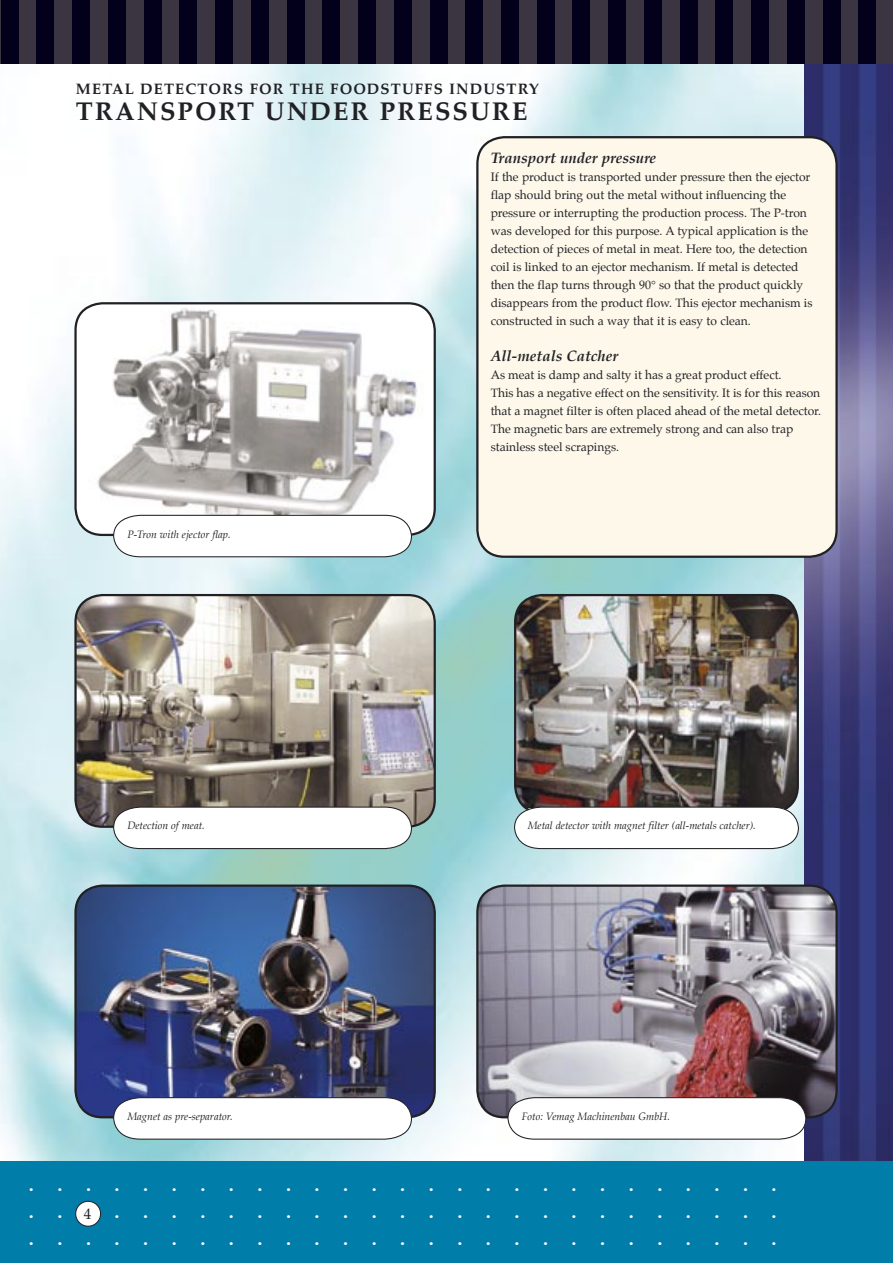
<style>
.page{position:relative;width:893px;height:1263px;background:#fff}
.page>*{position:absolute;margin:0;border:0;box-sizing:border-box;transform-origin:0 0}
.Normaal{font:25.5px "Palatino";color:#fff}
.Normaal-2{font:700 25.5px "Palatino";letter-spacing:.075em;color:#212125}
.Normaal-3{font:italic 700 15px "Palatino";color:#212125}
.Normaal-4{font:700 15px "Palatino";letter-spacing:.075em;color:#212125}
.Normaal-5{font:15px "Palatino";color:#212125}
.Normaal-6{font:12px/18px "Palatino";color:#212125}
.Normaal-7{font:italic 10.5px "Palatino";color:#212125}
</style>
<div class="page">
<img style="left:0;top:64px;width:805px;height:1097px">
<img style="left:805px;top:64px;width:88px;height:1097px">
<div style="left:0;top:1161px;width:893px;height:102px;background:#007ea9"></div>
<div style="left:76px;top:1201px;width:25px;height:25px;background:#fff;border-radius:50%"></div>
<div style="left:75px;top:1201px;width:26px;height:26px;border:1px solid #212125;border-radius:50%"></div>
<div style="left:475px;top:135px;width:364px;height:422px;background:#fdf8ea"></div>
<svg style="left:73px;top:301px;width:364px;height:234px"></svg>
<svg style="left:113px;top:514px;width:299px;height:43px"></svg>
<img style="left:73px;top:593px;width:364px;height:234px">
<svg style="left:113px;top:806px;width:299px;height:42px"></svg>
<img style="left:73px;top:883px;width:364px;height:234px">
<svg style="left:113px;top:1096px;width:299px;height:43px"></svg>
<img style="left:475px;top:883px;width:364px;height:234px">
<svg style="left:507px;top:1096px;width:300px;height:43px"></svg>
<img style="left:513px;top:593px;width:287px;height:220px">
<svg style="left:513px;top:806px;width:286px;height:42px"></svg>
<div style="left:0;top:0;width:893px;height:64px;background:#3a3541"></div>
<div style="left:1px;top:0;width:18px;height:64px;background:#03001b"></div>
<div style="left:37px;top:0;width:17px;height:64px;background:#03001b"></div>
<div style="left:72px;top:0;width:18px;height:64px;background:#03001b"></div>
<div style="left:108px;top:0;width:18px;height:64px;background:#03001b"></div>
<div style="left:144px;top:0;width:17px;height:64px;background:#03001b"></div>
<div style="left:180px;top:0;width:17px;height:64px;background:#03001b"></div>
<div style="left:215px;top:0;width:18px;height:64px;background:#03001b"></div>
<div style="left:251px;top:0;width:18px;height:64px;background:#03001b"></div>
<div style="left:287px;top:0;width:17px;height:64px;background:#03001b"></div>
<div style="left:322px;top:0;width:18px;height:64px;background:#03001b"></div>
<div style="left:358px;top:0;width:18px;height:64px;background:#03001b"></div>
<div style="left:394px;top:0;width:18px;height:64px;background:#03001b"></div>
<div style="left:430px;top:0;width:17px;height:64px;background:#03001b"></div>
<div style="left:465px;top:0;width:18px;height:64px;background:#03001b"></div>
<div style="left:501px;top:0;width:18px;height:64px;background:#03001b"></div>
<div style="left:537px;top:0;width:18px;height:64px;background:#03001b"></div>
<div style="left:573px;top:0;width:17px;height:64px;background:#03001b"></div>
<div style="left:608px;top:0;width:18px;height:64px;background:#03001b"></div>
<div style="left:644px;top:0;width:18px;height:64px;background:#03001b"></div>
<div style="left:680px;top:0;width:17px;height:64px;background:#03001b"></div>
<div style="left:716px;top:0;width:17px;height:64px;background:#03001b"></div>
<div style="left:751px;top:0;width:18px;height:64px;background:#03001b"></div>
<div style="left:787px;top:0;width:18px;height:64px;background:#03001b"></div>
<div style="left:823px;top:0;width:17px;height:64px;background:#03001b"></div>
<div style="left:858px;top:0;width:18px;height:64px;background:#03001b"></div>
<p class="Normaal-4" style="left:76px;top:79px;width:464px">METAL DETECTORS FOR THE FOODSTUFFS INDUSTRY</p>
<p class="Normaal-2" style="left:76px;top:96px;width:453px">TRANSPORT UNDER PRESSURE</p>
<p class="Normaal-3" style="left:491px;top:148px;width:167px">Transport under pressure</p>
<p class="Normaal-6" style="left:491px;top:169px;width:321px">If the product is transported under pressure then the ejector flap should bring out the metal without influencing the</p>
<p class="Normaal-6" style="left:491px;top:205px;width:323px">pressure or interrupting the production process. The P-tron was developed for this purpose. A typical application is the detection of pieces of metal in meat. Here too, the detection coil is linked to an ejector mechanism. If metal is detected then the flap turns through 90° so that the product quickly disappears from the product flow. This ejector mechanism is constructed in such a way that it is easy to clean.</p>
<p class="Normaal-3" style="left:491px;top:346px;width:129px">All-metals Catcher</p>
<p class="Normaal-6" style="left:491px;top:367px;width:292px">As meat is damp and salty it has a great product effect.</p>
<p class="Normaal-6" style="left:491px;top:385px;width:332px">This has a negative effect on the sensitivity. It is for this reason that a magnet filter is often placed ahead of the metal detector.<br>The magnetic bars are extremely strong and can also trap stainless steel scrapings.</p>
<p class="Normaal-7" style="left:127px;top:528px;width:105px">P-Tron with ejector flap.</p>
<p class="Normaal-7" style="left:127px;top:819px;width:79px">Detection of meat.</p>
<p class="Normaal-7" style="left:528px;top:819px;width:230px">Metal detector with magnet filter (all-metals catcher).</p>
<p class="Normaal-7" style="left:127px;top:1110px;width:107px">Magnet as pre-separator.</p>
<p class="Normaal-7" style="left:522px;top:1110px;width:150px">Foto: Vemag Machinenbau GmbH.</p>
<p class="Normaal" style="left:28px;top:1166px;width:750px">...........................</p>
<p class="Normaal" style="left:28px;top:1192px;width:750px">...........................</p>
<p class="Normaal" style="left:28px;top:1219px;width:750px">...........................</p>
<p class="Normaal-5" style="left:84px;top:1204px;width:9px">4</p>
</div>
